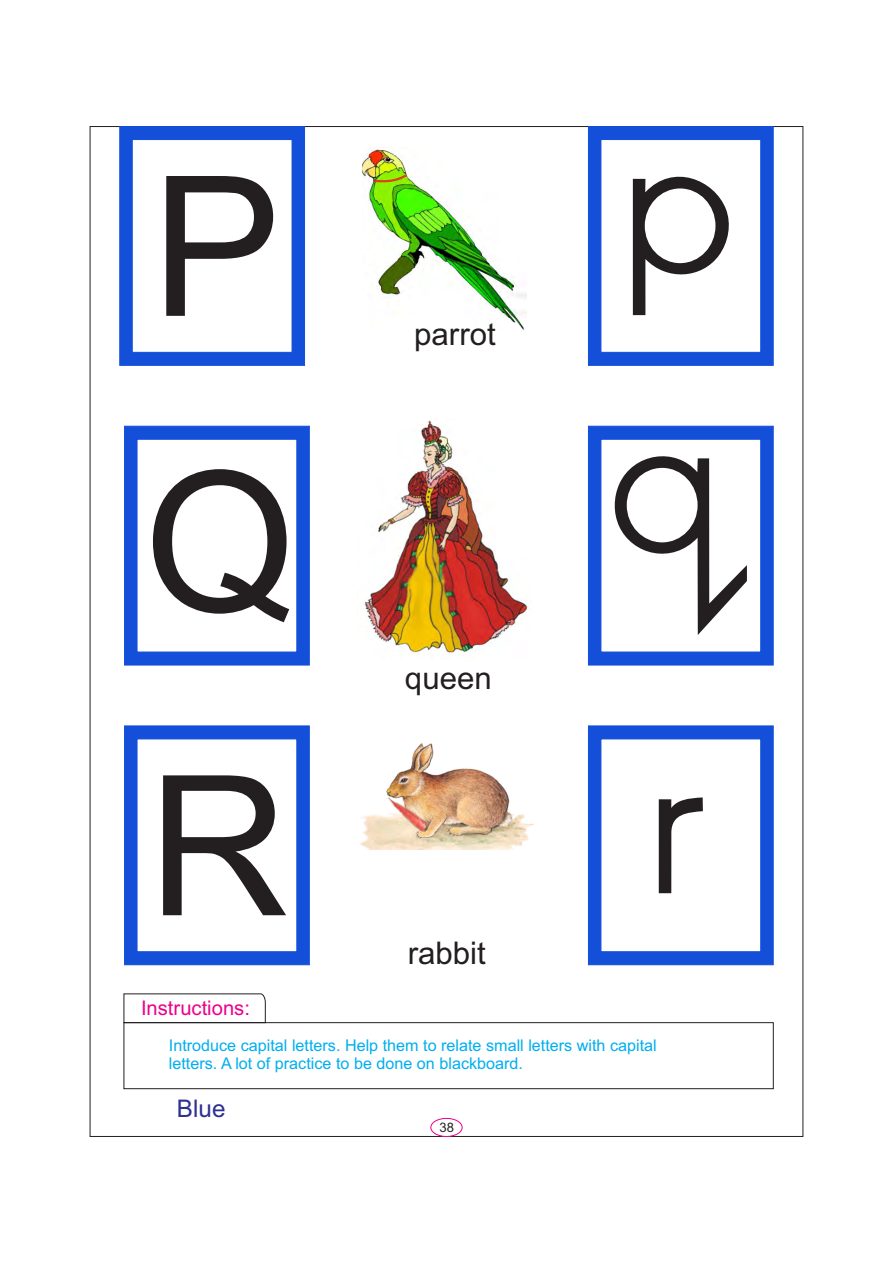
<style>
.page{position:relative;width:893px;height:1263px;background:#fff}
.page>*{position:absolute;margin:0;border:0;box-sizing:border-box;transform-origin:0 0}
.t1{font:195.3px/299.7px "Arial";color:#231f20;text-align:justify}
.t2{font:31.2px "Arial";color:#231f20}
.t3{font:24.3px "Arial";color:#2e3092}
.t4{font:20.25px "Arial";color:#ec008c}
.t5{font:16.2px/18px "Arial";color:#00aeef}
.t6{font:13.05px "Arial";color:#231f20}
</style>
<div class="page">
<svg style="left:119px;top:126px;width:186px;height:240px"></svg>
<svg style="left:124px;top:726px;width:186px;height:239px"></svg>
<svg style="left:124px;top:426px;width:186px;height:239px"></svg>
<svg style="left:588px;top:126px;width:185px;height:240px"></svg>
<svg style="left:588px;top:426px;width:185px;height:239px"></svg>
<svg style="left:588px;top:726px;width:185px;height:239px"></svg>
<img style="left:362px;top:147px;width:165px;height:182px">
<svg style="left:374px;top:174px;width:33px;height:8px"></svg>
<img style="left:364px;top:420px;width:164px;height:233px">
<div style="left:430px;top:1118px;width:32px;height:19px;background:#fff;border:1px solid #ec008c;border-radius:50%"></div>
<img style="left:360px;top:743px;width:174px;height:107px">
<img style="left:385px;top:797px;width:43px;height:36px">
<div style="left:124px;top:1022px;width:650px;height:67px;border:1px solid #231f20"></div>
<svg style="left:123px;top:993px;width:143px;height:30px"></svg>
<h1 class="t1" style="left:145px;top:115px;width:153px">P Q R</h1>
<p class="t4" style="left:141px;top:1001px;width:110px">Instructions:</p>
<h2 class="t2" style="left:414px;top:322px;width:83px">parrot</h2>
<h2 class="t2" style="left:405px;top:666px;width:88px">queen</h2>
<h2 class="t2" style="left:408px;top:941px;width:80px">rabbit</h2>
<p class="t5" style="left:169px;top:1038px;width:489px">Introduce capital letters. Help them to relate small letters with capital letters. A lot of practice to be done on blackboard.</p>
<h3 class="t3" style="left:177px;top:1099px;width:50px">Blue</h3>
<p class="t6" style="left:439px;top:1122px;width:16px">38</p>
</div>
